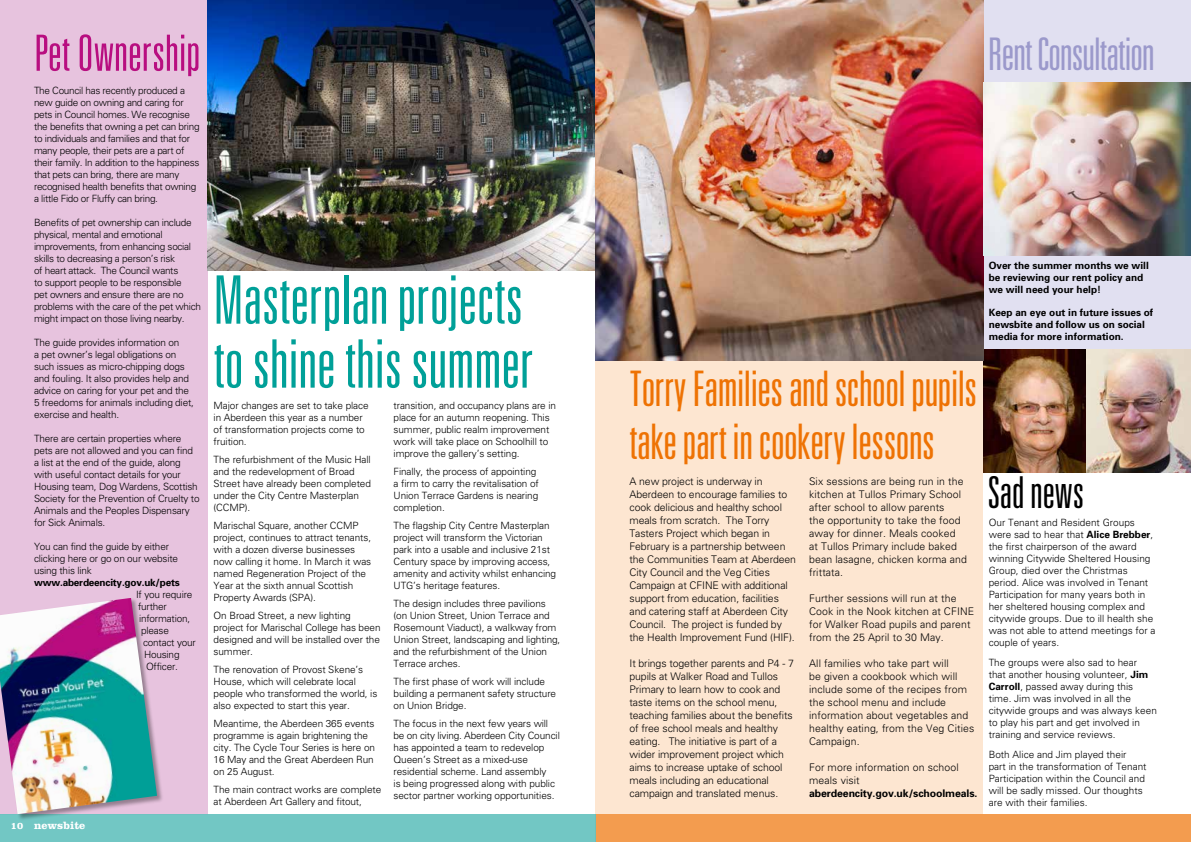
<style>
.page{position:relative;width:1191px;height:842px;background:#fff}
.page>*{position:absolute;margin:0;border:0;box-sizing:border-box;transform-origin:0 0}
.t1{font:300 ultra-condensed 66.9px/64px "Univers";color:#00a098}
.t2{font:300 ultra-condensed 50px "Univers";color:#b80e80}
.t3{font:300 ultra-condensed 49px/53px "Univers";letter-spacing:-.01em;color:#ee7203}
.t4{font:300 ultra-condensed 45px "Univers";letter-spacing:-.02em;color:#9b99cb}
.t5{font:300 ultra-condensed 44px "Univers";color:#000}
.t6{font:700 11px "Clarendon";color:#fff}
.t7{font:300 10.5px/13px "Univers";letter-spacing:-.01em;color:#000}
.t8{font:300 10.5px/13px "Univers";letter-spacing:.01em;color:#000}
.t9{font:700 10.5px "Univers";letter-spacing:-.01em;color:#000}
.t10{font:300 10px/12px "Univers";letter-spacing:-.01em;color:#000}
.t11{font:300 10px/12px "Univers";letter-spacing:-.03em;color:#000}
.t12{font:700 10px/12px "Univers";color:#000}
.t13{font:700 10px "Univers";letter-spacing:-.02em;color:#000}
.s1{font-size:10px}
.s2{font-weight:700}
</style>
<div class="page">
<img style="left:983px;top:349px;width:208px;height:123px">
<div style="left:983px;top:0;width:208px;height:349px;background:#e1e0f1"></div>
<div style="left:0;top:0;width:208px;height:814px;background:#e7c3de"></div>
<div style="left:595px;top:332px;width:388px;height:482px;background:#fde6d1"></div>
<div style="left:595px;top:814px;width:596px;height:28px;background:#f39c4f"></div>
<div style="left:0;top:814px;width:595px;height:28px;background:#76c6c2"></div>
<img style="left:208px;top:0;width:387px;height:270px">
<img style="left:595px;top:0;width:388px;height:360px">
<div style="left:0;top:598px;width:164px;height:223px;background:#000;opacity:.35"></div>
<img style="left:0;top:598px;width:157px;height:216px">
<img style="left:983px;top:82px;width:208px;height:173px">
<h2 class="t2" style="left:34px;top:27px;width:168px">Pet Ownership</h2>
<p class="t11" style="left:34px;top:84px;width:167px">The Council has recently produced a new guide on owning and caring for pets in Council homes. We recognise the benefits that owning a pet can bring to individuals and families and that for many people, their pets are a part of their family. In addition to the happiness that pets can bring, there are many recognised health benefits that owning a little Fido or Fluffy can bring.</p>
<p class="t11" style="left:34px;top:216px;width:168px">Benefits of pet ownership can include physical, mental and emotional improvements, from enhancing social skills to decreasing a person’s risk<br>of heart attack. The Council wants<br>to support people to be responsible<br>pet owners and ensure there are no problems with the care of the pet which might impact on those living nearby.</p>
<p class="t10" style="left:34px;top:336px;width:161px">The guide provides information on<br>a pet owner’s legal obligations on such issues as micro-chipping dogs and fouling. It also provides help and advice on caring for your pet and the 5 freedoms for animals including diet, exercise and health.</p>
<p class="t10" style="left:34px;top:432px;width:167px">There are certain properties where pets are not allowed and you can find a list at the end of the guide, along with useful contact details for your Housing team, Dog Wardens, Scottish Society for the Prevention of Cruelty to Animals and the Peoples Dispensary for Sick Animals.</p>
<p class="t10" style="left:34px;top:540px;width:146px">You can find the guide by either clicking here or go on our website using this link</p>
<p class="t13" style="left:34px;top:576px;width:147px">www.aberdeencity.gov.uk/pets</p>
<p class="t10" style="left:136px;top:588px;width:58px">If you require</p>
<p class="t10" style="left:138px;top:600px;width:30px">further</p>
<p class="t10" style="left:139px;top:612px;width:53px">information,</p>
<p class="t10" style="left:141px;top:624px;width:29px">please</p>
<p class="t10" style="left:143px;top:636px;width:54px">contact your</p>
<p class="t10" style="left:144px;top:648px;width:37px">Housing</p>
<p class="t10" style="left:146px;top:660px;width:33px">Officer.</p>
<p class="t6" style="left:11px;top:818px;width:76px"><span class="s1">10</span> newsbite</p>
<h1 class="t1" style="left:214px;top:267px;width:322px">Masterplan projects to shine this summer</h1>
<p class="t10" style="left:214px;top:399px;width:156px">Major changes are set to take place in Aberdeen this year as a number of transformation projects come to fruition.</p>
<p class="t10" style="left:214px;top:453px;width:159px">The refurbishment of the Music Hall and the redevelopment of Broad<br>Street have already been completed under the City Centre Masterplan (CCMP).</p>
<p class="t10" style="left:214px;top:519px;width:159px">Marischal Square, another CCMP project, continues to attract tenants, with a dozen diverse businesses now calling it home. In March it was named Regeneration Project of the<br>Year at the sixth annual Scottish<br>Property Awards (SPA).</p>
<p class="t10" style="left:214px;top:609px;width:168px">On Broad Street, a new lighting project for Marischal College has been designed and will be installed over the summer.</p>
<p class="t10" style="left:214px;top:663px;width:165px">The renovation of Provost Skene’s House, which will celebrate local people who transformed the world, is also expected to start this year.</p>
<p class="t10" style="left:214px;top:717px;width:163px">Meantime, the Aberdeen 365 events programme is again brightening the city. The Cycle Tour Series is here on<br>16 May and the Great Aberdeen Run on 25 August.</p>
<p class="t10" style="left:214px;top:783px;width:169px">The main contract works are complete at Aberdeen Art Gallery and fitout,</p>
<p class="t10" style="left:393px;top:399px;width:164px">transition, and occupancy plans are in place for an autumn reopening. This summer, public realm improvement work will take place on Schoolhill to improve the gallery’s setting.</p>
<p class="t10" style="left:393px;top:465px;width:147px">Finally, the process of appointing a firm to carry the revitalisation of<br>Union Terrace Gardens is nearing completion.</p>
<p class="t10" style="left:393px;top:519px;width:164px">The flagship City Centre Masterplan project will transform the Victorian park into a usable and inclusive 21st Century space by improving access, amenity and activity whilst enhancing UTG’s heritage features.</p>
<p class="t10" style="left:393px;top:597px;width:168px">The design includes three pavilions (on Union Street, Union Terrace and Rosemount Viaduct), a walkway from Union Street, landscaping and lighting, and the refurbishment of the Union Terrace arches.</p>
<p class="t10" style="left:393px;top:675px;width:164px">The first phase of work will include building a permanent safety structure on Union Bridge.</p>
<p class="t10" style="left:393px;top:717px;width:168px">The focus in the next few years will be on city living. Aberdeen City Council has appointed a team to redevelop Queen’s Street as a mixed-use residential scheme. Land assembly<br>is being progressed along with public sector partner working opportunities.</p>
<h3 class="t4" style="left:987px;top:31px;width:168px">Rent Consultation</h3>
<p class="t12" style="left:988px;top:259px;width:162px">Over the summer months we will be reviewing our rent policy and we will need your help!</p>
<p class="t12" style="left:988px;top:306px;width:166px">Keep an eye out in future issues of newsbite and follow us on social media for more information.</p>
<h3 class="t3" style="left:629px;top:361px;width:349px">Torry Families and school pupils take part in cookery lessons</h3>
<p class="t7" style="left:629px;top:474px;width:168px">A new project is underway in<br>Aberdeen to encourage families to cook delicious and healthy school meals from scratch. The Torry<br>Tasters Project which began in<br>February is a partnership between the Communities Team at Aberdeen<br>City Council and the Veg Cities<br>Campaign at CFINE with additional support from education, facilities and catering staff at Aberdeen City<br>Council. The project is funded by the Health Improvement Fund (HIF).</p>
<p class="t7" style="left:629px;top:656px;width:166px">It brings together parents and P4 - 7 pupils at Walker Road and Tullos<br>Primary to learn how to cook and taste items on the school menu, teaching families about the benefits of free school meals and healthy eating. The initiative is part of a wider improvement project which aims to increase uptake of school meals including an educational campaign and translated menus.</p>
<p class="t8" style="left:809px;top:474px;width:159px">Six sessions are being run in the kitchen at Tullos Primary School after school to allow parents<br>the opportunity to take the food away for dinner. Meals cooked at Tullos Primary include baked bean lasagne, chicken korma and frittata.</p>
<p class="t8" style="left:809px;top:591px;width:166px">Further sessions will run at the<br>Cook in the Nook kitchen at CFINE for Walker Road pupils and parent from the 25 April to 30 May.</p>
<p class="t8" style="left:809px;top:656px;width:167px">All families who take part will<br>be given a cookbook which will include some of the recipes from the school menu and include information about vegetables and healthy eating, from the Veg Cities<br>Campaign.</p>
<p class="t8" style="left:809px;top:760px;width:151px">For more information on school meals visit</p>
<p class="t9" style="left:809px;top:786px;width:170px">aberdeencity.gov.uk/schoolmeals.</p>
<h3 class="t5" style="left:987px;top:469px;width:98px">Sad news</h3>
<p class="t10" style="left:988px;top:516px;width:168px">Our Tenant and Resident Groups were sad to hear that <span class="s2">Alice Brebber</span>, the first chairperson of the award winning Citywide Sheltered Housing Group, died over the Christmas period. Alice was involved in Tenant Participation for many years both in her sheltered housing complex and citywide groups. Due to ill health she was not able to attend meetings for a couple of years.</p>
<p class="t10" style="left:988px;top:656px;width:170px">The groups were also sad to hear<br>that another housing volunteer, <span class="s2">Jim Carroll</span>, passed away during this time. Jim was involved in all the citywide groups and was always keen to play his part and get involved in training and service reviews.</p>
<p class="t10" style="left:988px;top:748px;width:159px">Both Alice and Jim played their<br>part in the transformation of Tenant<br>Participation within the Council and will be sadly missed. Our thoughts are with their families.</p>
</div>
